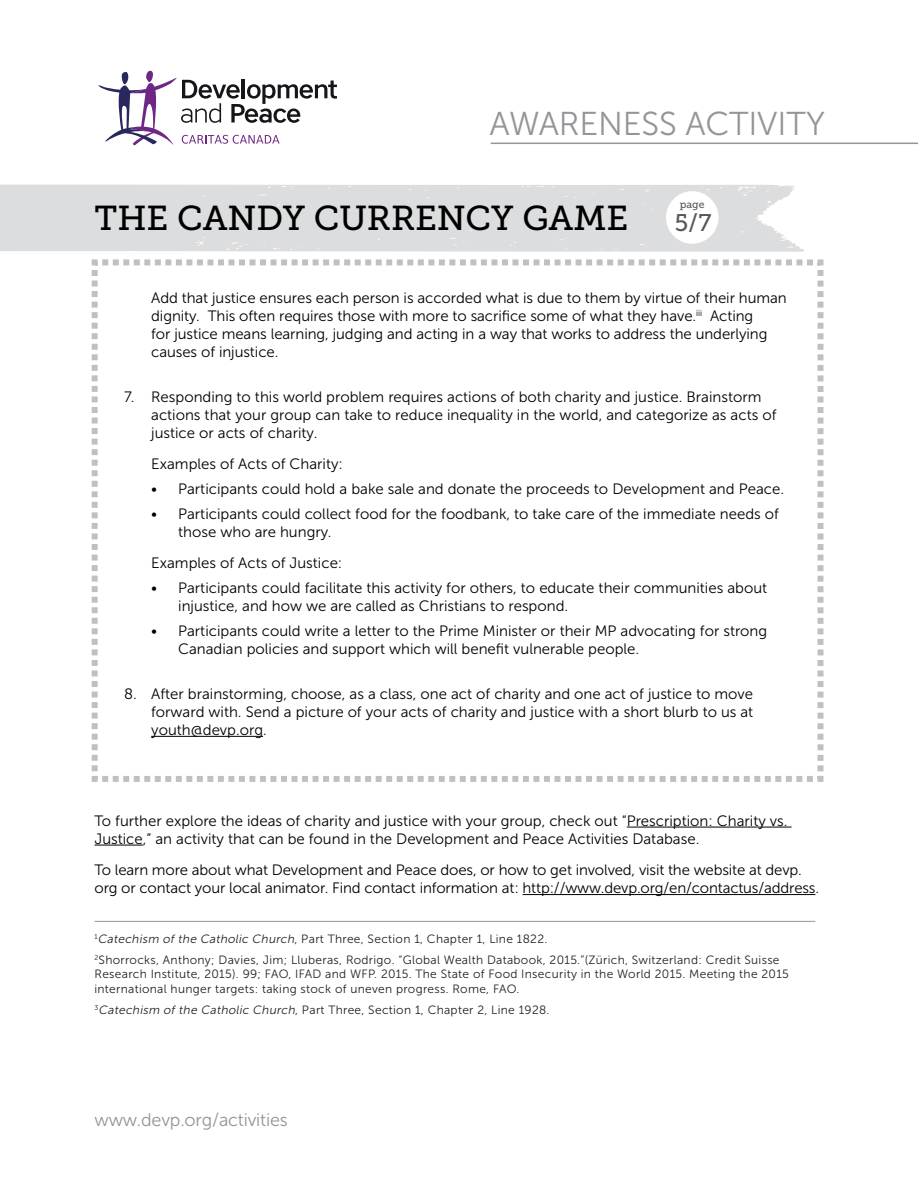
<style>
.page{position:relative;width:918px;height:1188px;background:#fff}
.page>*{position:absolute;margin:0;border:0;box-sizing:border-box;transform-origin:0 0}
.t1{font:34.5px "Museo Slab 500";color:#000}
.t2{font:33px "Museo Sans 300";letter-spacing:-.005em;color:#939598}
.t3{font:24px "Museo Slab 500";color:#57585a}
.t4{font:18px "Museo Sans 300";letter-spacing:-.01em;color:#939598}
.t5{font:18px "Adhesive Nr Seven Banners";color:#231f20}
.t6{font:15px/18px "Museo Sans 300";color:#000}
.t7{font:12px/21.1px "Museo Sans 300";letter-spacing:.025em;color:#231f20}
.t8{font:10.5px "Museo Slab 500";color:#57585a}
.s1{font-style:italic}
</style>
<div class="page">
<hr style="left:491px;top:143px;width:427px;height:1px;background:#939598">
<svg style="left:98px;top:70px;width:239px;height:76px"></svg>
<svg style="left:91px;top:259px;width:733px;height:523px"></svg>
<hr style="left:151px;top:736px;width:112px;height:1px;background:#000">
<hr style="left:627px;top:827px;width:165px;height:1px;background:#000">
<hr style="left:94px;top:845px;width:49px;height:1px;background:#000">
<hr style="left:523px;top:894px;width:292px;height:1px;background:#000">
<hr style="left:94px;top:921px;width:721px;height:1px;background:#939598">
<svg style="left:0;top:184px;width:804px;height:68px;background:#dddee0"></svg>
<div style="left:666px;top:191px;width:52px;height:53px;background:#fff;border-radius:50%"></div>
<h2 class="t2" style="left:490px;top:106px;width:337px">Awaren ess Activity</h2>
<h1 class="t1" style="left:94px;top:199px;width:535px">THE CANDY CURRENCY GAME</h1>
<p class="t8" style="left:680px;top:198px;width:26px">PAGE</p>
<p class="t5" style="left:686px;top:196px;width:6px">/2</p>
<h3 class="t3" style="left:675px;top:209px;width:38px">5/7</h3>
<p class="t6" style="left:151px;top:289px;width:637px">Add that justice ensures each person is accorded what is due to them by virtue of their human dignity. This often requires those with more to sacrifice some of what they have.<sup>iii</sup> Acting<br>for justice means learning, judging and acting in a way that works to address the underlying causes of injustice.</p>
<p class="t6" style="left:151px;top:388px;width:627px;text-indent:-27px">7. Responding to this world problem requires actions of both charity and justice. B rainstorm actions that your group can take to reduce inequality in the world, and categorize as acts of justice or acts of charity.</p>
<p class="t6" style="left:151px;top:455px;width:193px">Examples of Acts of Charity:</p>
<p class="t6" style="left:151px;top:480px;width:634px">• Participants could hold a bake sale and donate the proceeds to Development and Peace.</p>
<p class="t6" style="left:178px;top:505px;width:602px;text-indent:-27px">• Participants could collect food for the foodbank, to take care of the immediate needs of those who are hungry.</p>
<p class="t6" style="left:151px;top:554px;width:193px">Examples of Acts of Justice:</p>
<p class="t6" style="left:178px;top:579px;width:591px;text-indent:-27px">• Participants could facilitate this activity for others, to educate their communities about injustice, and how we are called as Christians to respond.</p>
<p class="t6" style="left:178px;top:622px;width:591px;text-indent:-27px">• Participants could write a letter to the Prime Minister or their MP advocating for strong<br>Canadian policies and support which will benefit vulnerable people.</p>
<p class="t6" style="left:151px;top:685px;width:604px;text-align:justify;text-indent:-27px">8. After brainstorming, choose, as a class, one act of charity and one act of justice to move forward with. Send a picture of your acts of charity and justice with a short blurb to us at youth@devp.org.</p>
<p class="t6" style="left:94px;top:812px;width:695px">To further explore the ideas of charity and justice with your group, check out “Prescription: Charity vs.<br>Justice,” an activity that can be found in the Development and Peace Activities Database.</p>
<p class="t6" style="left:94px;top:861px;width:726px">To learn more about what Development and Peace does, or how to get involved, visit the website at devp. org or contact your local animator. Find contact information at: http://www.devp.org/en/contactus/address.</p>
<p class="t7" style="left:94px;top:928px;width:687px"><sup>1</sup><span class="s1">Catechism of the Catholic Church</span>, Part Three, Section 1, Chapter 1, Line 1822.<br><sup>2</sup>Shorrocks, Anthony; Davies, Jim; Lluberas, Rodrigo. “Global Wealth Databook, 2015.”(Zürich, Switzerland: Credit Suisse</p>
<p class="t7" style="left:94px;top:967px;width:696px;line-height:14.4px">Research Institute, 2015). 99; FAO, IFAD and WFP. 2015. The State of Food Insecurity in the World 2015. Meeting the 2015 international hunger targets: taking stock of uneven progress. Rome, FAO.</p>
<p class="t7" style="left:94px;top:999px;width:456px"><sup>3</sup><span class="s1">Catechism of the Catholic Church</span>, Part Three, Section 1, Chapter 2, Line 1928.</p>
<p class="t4" style="left:94px;top:1110px;width:195px">www.devp.org/activities</p>
</div>
